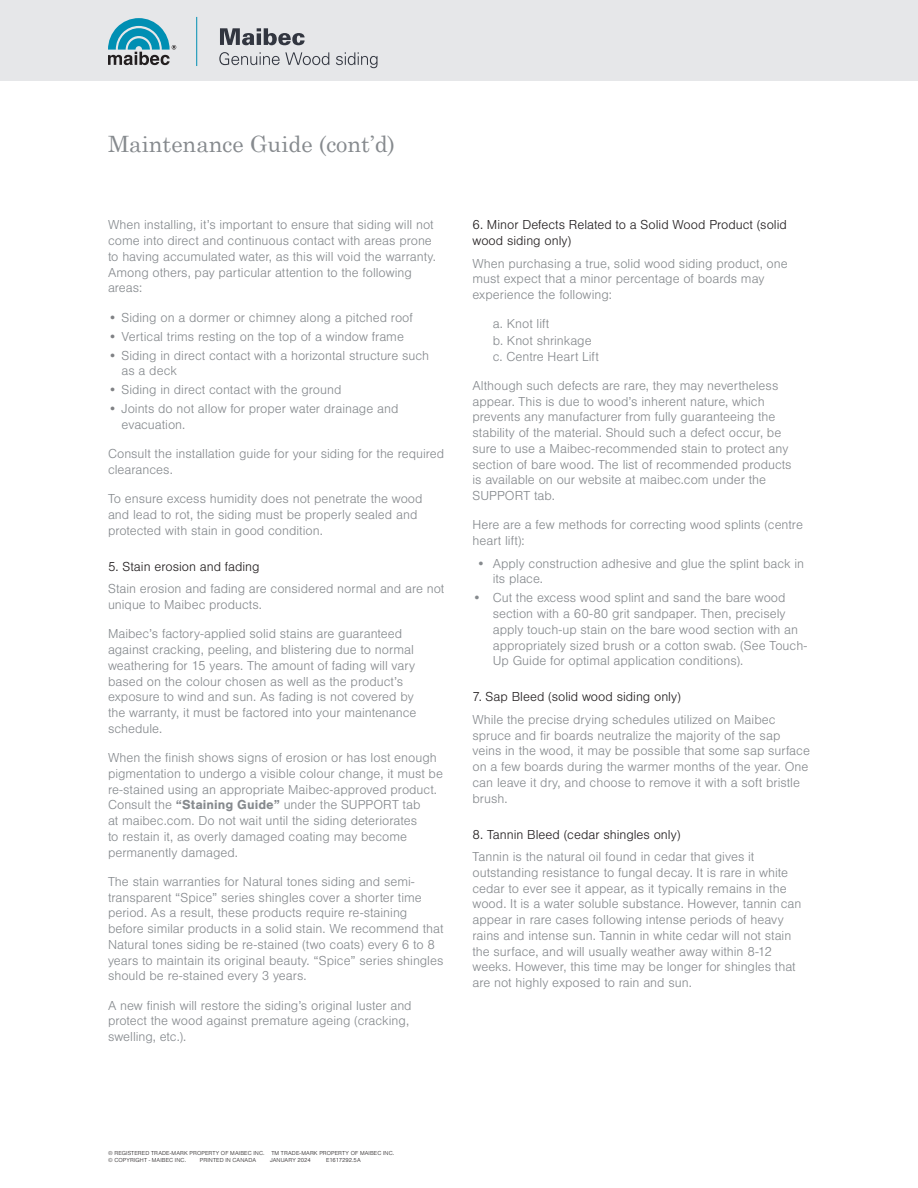
<style>
.page{position:relative;width:918px;height:1188px;background:#fff}
.page>*{position:absolute;margin:0;border:0;box-sizing:border-box;transform-origin:0 0}
.GrandTitre-Gris{font:22.5px "Century Schoolbook";color:#868a8e}
.Texte{font:300 13.5px/15.8px "Nimbus San";color:#868a8e}
.SS-Titre{font:300 13.5px/15.8px "Nimbus San";color:#231f20}
.Texte_indenté{font:300 13.5px "Nimbus San";color:#868a8e}
.Note{font:300 6px/6.8px "Nimbus San";letter-spacing:.02em;color:#231f20}
.Note-2{font:300 6px "Nimbus San";letter-spacing:-.025em;color:#231f20}
.s1{font-weight:400;color:#808285}
.s2{font-weight:700}
</style>
<div class="page">
<div style="left:0;top:0;width:918px;height:81px;background:#e6e7e9"></div>
<svg style="left:108px;top:18px;width:68px;height:47px"></svg>
<hr style="left:196px;top:17px;width:1px;height:49px;background:#008fb3">
<svg style="left:219px;top:52px;width:110px;height:13px"></svg>
<svg style="left:336px;top:52px;width:42px;height:16px"></svg>
<svg style="left:220px;top:28px;width:85px;height:17px"></svg>
<p class="GrandTitre-Gris" style="left:108px;top:130px;width:289px">Maintenance Guide (cont’d)</p>
<p class="Texte" style="left:108px;top:218px;width:330px">When installing, it’s important to ensure that siding will not come into direct and continuous contact with areas prone to having accumulated water, as this will void the warranty.<br>Among others, pay particular attention to the following areas:</p>
<p class="Texte" style="left:108px;top:310px;width:306px"><span class="s1">•</span> Siding on a dormer or chimney along a pitched roof</p>
<p class="Texte" style="left:108px;top:329px;width:297px"><span class="s1">•</span> Vertical trims resting on the top of a window frame</p>
<p class="Texte" style="left:122px;top:348px;width:309px;text-indent:-14px"><span class="s1">•</span> Siding in direct contact with a horizontal structure such as a deck</p>
<p class="Texte" style="left:108px;top:382px;width:235px"><span class="s1">•</span> Siding in direct contact with the ground</p>
<p class="Texte" style="left:122px;top:401px;width:278px;text-indent:-14px"><span class="s1">•</span> Joints do not allow for proper water drainage and evacuation.</p>
<p class="Texte" style="left:108px;top:446px;width:338px">Consult the installation guide for your siding for the required clearances.</p>
<p class="Texte" style="left:108px;top:491px;width:316px">To ensure excess humidity does not penetrate the wood and lead to rot, the siding must be properly sealed and protected with stain in good condition.</p>
<p class="SS-Titre" style="left:108px;top:559px;width:153px">5. Stain erosion and fading</p>
<p class="Texte" style="left:108px;top:581px;width:338px">Stain erosion and fading are considered normal and are not unique to Maibec products.</p>
<p class="Texte" style="left:108px;top:626px;width:310px">Maibec’s factory-applied solid stains are guaranteed against cracking, peeling, and blistering due to normal weathering for 15 years. The amount of fading will vary based on the colour chosen as well as the product’s exposure to wind and sun. As fading is not covered by the warranty, it must be factored into your maintenance schedule.</p>
<p class="Texte" style="left:108px;top:750px;width:337px">When the finish shows signs of erosion or has lost enough pigmentation to undergo a visible colour change, it must be re-stained using an appropriate Maibec-approved product.<br>Consult the <span class="s2">“Staining Guide”</span> under the SUPPORT tab<br>at maibec.com. Do not wait until the siding deteriorates<br>to restain it, as overly damaged coating may become permanently damaged.</p>
<p class="Texte" style="left:108px;top:874px;width:337px">The stain warranties for Natural tones siding and semi&shy;transparent “Spice” series shingles cover a shorter time period. As a result, these products require re-staining before similar products in a solid stain. We recommend that Natural tones siding be re-stained (two coats) every 6 to 8 years to maintain its original beauty. “Spice” series shingles should be re-stained every 3 years.</p>
<p class="Texte" style="left:108px;top:998px;width:305px">A new finish will restore the siding’s original luster and protect the wood against premature ageing (cracking, swelling, etc.).</p>
<p class="SS-Titre" style="left:472px;top:218px;width:316px">6. Minor Defects Related to a Solid Wood Product (solid wood siding only)</p>
<p class="Texte" style="left:472px;top:256px;width:317px">When purchasing a true, solid wood siding product, one must expect that a minor percentage of boards may experience the following:</p>
<p class="Texte_indenté" style="left:493px;top:317px;width:58px">a. Knot lift</p>
<p class="Texte_indenté" style="left:493px;top:333px;width:100px">b. Knot shrinkage</p>
<p class="Texte_indenté" style="left:493px;top:349px;width:108px">c. Centre Heart Lift</p>
<p class="Texte" style="left:472px;top:378px;width:321px">Although such defects are rare, they may nevertheless appear. This is due to wood’s inherent nature, which prevents any manufacturer from fully guaranteeing the stability of the material. Should such a defect occur, be sure to use a Maibec-recommended stain to protect any section of bare wood. The list of recommended products is available on our website at maibec.com under the SUPPORT tab.</p>
<p class="Texte" style="left:472px;top:517px;width:332px">Here are a few methods for correcting wood splints (centre heart lift):</p>
<p class="Texte" style="left:493px;top:556px;width:313px;text-indent:-16px">• Apply construction adhesive and glue the splint back in its place.</p>
<p class="Texte" style="left:493px;top:590px;width:316px;text-indent:-20px">• Cut the excess wood splint and sand the bare wood section with a 60-80 grit sandpaper. Then, precisely apply touch-up stain on the bare wood section with an appropriately sized brush or a cotton swab. (See Touch-Up Guide for optimal application conditions).</p>
<p class="SS-Titre" style="left:472px;top:689px;width:210px">7. Sap Bleed (solid wood siding only)</p>
<p class="Texte" style="left:472px;top:712px;width:339px">While the precise drying schedules utilized on Maibec spruce and fir boards neutralize the majority of the sap veins in the wood, it may be possible that some sap surface on a few boards during the warmer months of the year. One can leave it dry, and choose to remove it with a soft bristle brush.</p>
<p class="SS-Titre" style="left:472px;top:827px;width:210px">8. Tannin Bleed (cedar shingles only)</p>
<p class="Texte" style="left:472px;top:849px;width:330px">Tannin is the natural oil found in cedar that gives it outstanding resistance to fungal decay. It is rare in white cedar to ever see it appear, as it typically remains in the wood. It is a water soluble substance. However, tannin can appear in rare cases following intense periods of heavy rains and intense sun. Tannin in white cedar will not stain the surface, and will usually weather away within 8-12 weeks. However, this time may be longer for shingles that are not highly exposed to rain and sun.</p>
<p class="Note" style="left:108px;top:1150px;width:288px">® REGISTERED TRADE-MARK PROPERTY OF MAIBEC INC. TM TRADE-MARK PROPERTY OF MAIBEC INC. © COPYRIGHT - MAIBEC INC.</p>
<p class="Note" style="left:200px;top:1157px;width:58px">PRINTED IN CANADA</p>
<p class="Note" style="left:270px;top:1157px;width:42px">JANUARY 2024</p>
<p class="Note-2" style="left:326px;top:1157px;width:36px">E1617292.5A</p>
</div>
